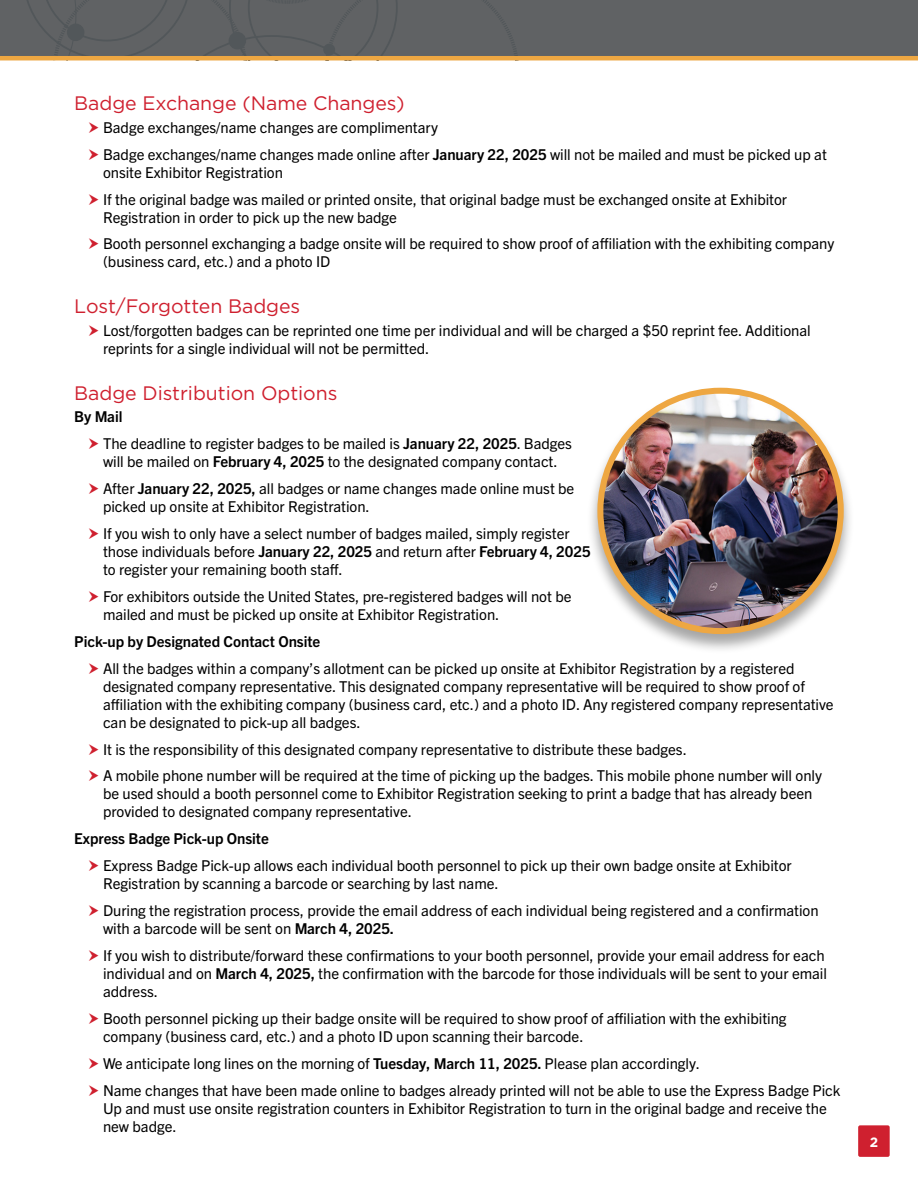
<style>
.page{position:relative;width:918px;height:1188px;background:#fff}
.page>*{position:absolute;margin:0;border:0;box-sizing:border-box;transform-origin:0 0}
.t1{font:19.5px "Gotham";letter-spacing:-.005em;color:#cf202f}
.t2{font:15px/18px "Trade Gothic Next LT Pro";letter-spacing:-.005em;color:#000}
.t3{font:700 15px "Trade Gothic Next LT Pro";letter-spacing:-.005em;color:#000}
.t4{font:700 13.5px "Gotham";color:#fff}
.s1{font-weight:700}
</style>
<div class="page">
<div style="left:0;top:0;width:918px;height:60px;background:#606264"></div>
<svg style="left:27px;top:0;width:490px;height:56px"></svg>
<div style="left:67px;top:24px;width:17px;height:17px;background:#52575a;border-radius:50%"></div>
<div style="left:229px;top:32px;width:17px;height:17px;background:#52575a;border-radius:50%"></div>
<div style="left:323px;top:44px;width:12px;height:12px;background:#52575a;border-radius:50%"></div>
<div style="left:858px;top:1125px;width:32px;height:32px;background:#cf202f;border-radius:2px"></div>
<hr style="left:0;top:56px;width:918px;height:4px;background:#eea742">
<div style="left:587px;top:387px;width:267px;height:267px;background:#000;opacity:.35"></div>
<img style="left:600px;top:391px;width:241px;height:240px;border-radius:120px">
<div style="left:597px;top:388px;width:247px;height:246px;border:6px solid #eea742;border-radius:50%"></div>
<h1 class="t1" style="left:74px;top:91px;width:332px">Badge Exchange (Name Changes)</h1>
<p class="t2" style="left:103px;top:113px;width:725px;line-height:26.8px">Badge exchanges/name changes are complimentary<br>Badge exchanges/name changes made online after <span class="s1">January 22, 2025</span> will not be mailed and must be picked up at</p>
<p class="t2" style="left:103px;top:158px;width:686px;line-height:26.8px">onsite Exhibitor Registration<br>If the original badge was mailed or printed onsite, that original badge must be exchanged onsite at Exhibitor</p>
<p class="t2" style="left:103px;top:203px;width:733px;line-height:26.8px">Registration in order to pick up the new badge<br>Booth personnel exchanging a badge onsite will be required to show proof of affiliation with the exhibiting company</p>
<p class="t2" style="left:103px;top:252px;width:229px">(business card, etc.) and a photo ID</p>
<h1 class="t1" style="left:74px;top:294px;width:228px">Lost/Forgotten Badges</h1>
<p class="t2" style="left:103px;top:320px;width:709px">Lost/forgotten badges can be reprinted one time per individual and will be charged a $50 reprint fee. Additional reprints for a single individual will not be permitted.</p>
<h1 class="t1" style="left:74px;top:380px;width:265px">Badge Distribution Options</h1>
<p class="t2" style="left:103px;top:402px;width:471px;line-height:26.8px;text-indent:-29px"><span class="s1">By Mail<br></span>The deadline to register badges to be mailed is <span class="s1">January 22, 2025</span>. Badges</p>
<p class="t2" style="left:103px;top:447px;width:473px;line-height:26.8px">will be mailed on <span class="s1">February 4, 2025</span> to the designated company contact.<br>After <span class="s1">January 22, 2025,</span> all badges or name changes made online must be</p>
<p class="t2" style="left:103px;top:492px;width:468px;line-height:26.8px">picked up onsite at Exhibitor Registration.<br>If you wish to only have a select number of badges mailed, simply register</p>
<p class="t2" style="left:103px;top:541px;width:489px">those individuals before <span class="s1">January 22, 2025</span> and return after <span class="s1">February 4, 2025 </span>to register your remaining booth staff.</p>
<p class="t2" style="left:103px;top:586px;width:470px">For exhibitors outside the United States, pre-registered badges will not be mailed and must be picked up onsite at Exhibitor Registration.</p>
<p class="t3" style="left:74px;top:631px;width:248px">Pick-up by Designated Contact Onsite</p>
<p class="t2" style="left:103px;top:658px;width:732px">All the badges within a company’s allotment can be picked up onsite at Exhibitor Registration by a registered designated company representative. This designated company representative will be required to show proof of affiliation with the exhibiting company (business card, etc.) and a photo ID. Any registered company representative can be designated to pick-up all badges.</p>
<p class="t2" style="left:103px;top:735px;width:721px;line-height:26.8px">It is the responsibility of this designated company representative to distribute these badges.<br>A mobile phone number will be required at the time of picking up the badges. This mobile phone number will only</p>
<p class="t2" style="left:103px;top:784px;width:711px">be used should a booth personnel come to Exhibitor Registration seeking to print a badge that has already been provided to designated company representative.</p>
<p class="t3" style="left:74px;top:829px;width:196px">Express Badge Pick-up Onsite</p>
<p class="t2" style="left:103px;top:856px;width:690px">Express Badge Pick-up allows each individual booth personnel to pick up their own badge onsite at Exhibitor<br>Registration by scanning a barcode or searching by last name.</p>
<p class="t2" style="left:103px;top:901px;width:717px">During the registration process, provide the email address of each individual being registered and a confirmation with a barcode will be sent on <span class="s1">March 4, 2025.</span></p>
<p class="t2" style="left:103px;top:946px;width:726px">If you wish to distribute/forward these confirmations to your booth personnel, provide your email address for each individual and on <span class="s1">March 4, 2025,</span> the confirmation with the barcode for those individuals will be sent to your email address.</p>
<p class="t2" style="left:103px;top:1009px;width:685px">Booth personnel picking up their badge onsite will be required to show proof of affiliation with the exhibiting company (business card, etc.) and a photo ID upon scanning their barcode.</p>
<p class="t2" style="left:103px;top:1049px;width:739px;line-height:26.8px">We anticipate long lines on the morning of <span class="s1">Tuesday, March 11, 2025.</span> Please plan accordingly.<br>Name changes that have been made online to badges already printed will not be able to use the Express Badge Pick</p>
<p class="t2" style="left:103px;top:1098px;width:725px">Up and must use onsite registration counters in Exhibitor Registration to turn in the original badge and receive the new badge.</p>
<p class="t4" style="left:870px;top:1133px;width:10px">2</p>
</div>
